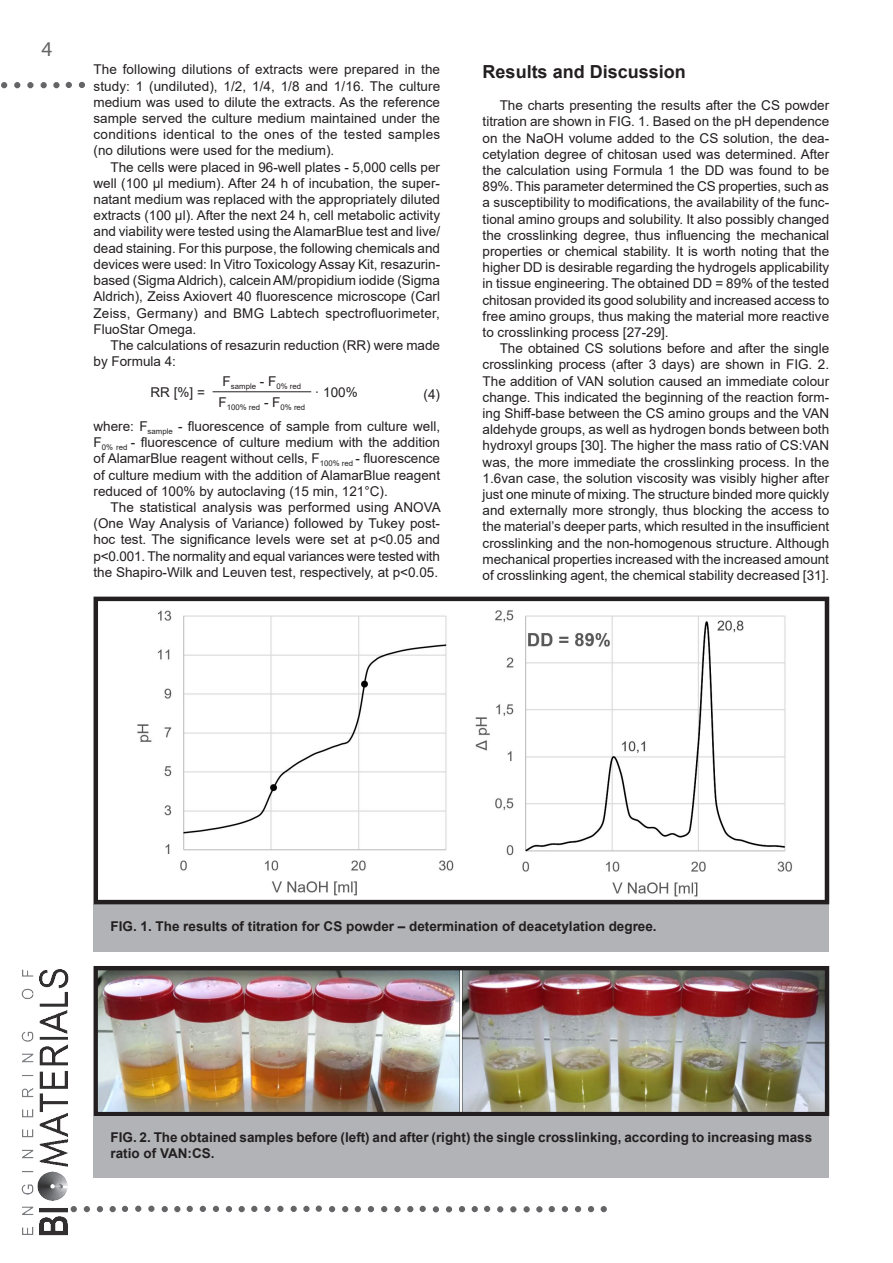
<style>
.page{position:relative;width:893px;height:1263px;background:#fff}
.page>*{position:absolute;margin:0;border:0;box-sizing:border-box;transform-origin:0 0}
.t1{font:21px "Myriad Pro";color:#656568}
.Tytuł_rozdziału{font:700 18px "Arial";color:#231f20}
.Tekst_UK{font:13.5px/16.2px "Arial";color:#231f20;text-align:justify}
.Podpis_rysunku{font:700 13.5px/15.8px "Arial";color:#231f20}
.t2{font:7.8px "Arial";color:#231f20}
</style>
<div class="page">
<svg style="left:79px;top:82px;width:6px;height:6px"></svg>
<svg style="left:66px;top:82px;width:6px;height:6px"></svg>
<div style="left:53px;top:82px;width:7px;height:6px;border:2px solid #656568;border-radius:50%"></div>
<svg style="left:41px;top:82px;width:6px;height:6px"></svg>
<svg style="left:14px;top:82px;width:6px;height:6px"></svg>
<div style="left:27px;top:82px;width:7px;height:6px;border:2px solid #656568;border-radius:50%"></div>
<svg style="left:1px;top:82px;width:6px;height:6px"></svg>
<svg style="left:329px;top:1206px;width:6px;height:6px"></svg>
<svg style="left:342px;top:1206px;width:6px;height:6px"></svg>
<div style="left:316px;top:1205px;width:6px;height:7px;border:2px solid #656568;border-radius:50%"></div>
<div style="left:303px;top:1206px;width:7px;height:6px;border:2px solid #656568;border-radius:50%"></div>
<svg style="left:291px;top:1206px;width:6px;height:6px"></svg>
<div style="left:264px;top:1206px;width:7px;height:6px;border:2px solid #656568;border-radius:50%"></div>
<div style="left:277px;top:1206px;width:7px;height:6px;border:2px solid #656568;border-radius:50%"></div>
<svg style="left:251px;top:1206px;width:6px;height:6px"></svg>
<svg style="left:239px;top:1206px;width:6px;height:6px"></svg>
<svg style="left:226px;top:1206px;width:6px;height:6px"></svg>
<svg style="left:200px;top:1206px;width:6px;height:6px"></svg>
<svg style="left:213px;top:1206px;width:6px;height:6px"></svg>
<svg style="left:187px;top:1206px;width:6px;height:6px"></svg>
<svg style="left:174px;top:1206px;width:6px;height:6px"></svg>
<svg style="left:162px;top:1206px;width:6px;height:6px"></svg>
<div style="left:135px;top:1205px;width:6px;height:7px;border:2px solid #656568;border-radius:50%"></div>
<div style="left:148px;top:1205px;width:7px;height:7px;border:2px solid #656568;border-radius:50%"></div>
<svg style="left:122px;top:1206px;width:6px;height:6px"></svg>
<svg style="left:110px;top:1206px;width:6px;height:6px"></svg>
<svg style="left:97px;top:1206px;width:6px;height:6px"></svg>
<svg style="left:71px;top:1206px;width:6px;height:6px"></svg>
<svg style="left:84px;top:1206px;width:6px;height:6px"></svg>
<svg style="left:601px;top:1206px;width:6px;height:6px"></svg>
<svg style="left:588px;top:1206px;width:6px;height:6px"></svg>
<svg style="left:562px;top:1206px;width:6px;height:6px"></svg>
<svg style="left:575px;top:1206px;width:6px;height:6px"></svg>
<svg style="left:549px;top:1206px;width:6px;height:6px"></svg>
<svg style="left:536px;top:1206px;width:6px;height:6px"></svg>
<svg style="left:524px;top:1206px;width:6px;height:6px"></svg>
<svg style="left:497px;top:1206px;width:6px;height:6px"></svg>
<svg style="left:510px;top:1206px;width:6px;height:6px"></svg>
<svg style="left:484px;top:1206px;width:6px;height:6px"></svg>
<svg style="left:472px;top:1206px;width:6px;height:6px"></svg>
<svg style="left:459px;top:1206px;width:6px;height:6px"></svg>
<svg style="left:433px;top:1206px;width:6px;height:6px"></svg>
<svg style="left:446px;top:1206px;width:6px;height:6px"></svg>
<svg style="left:420px;top:1206px;width:6px;height:6px"></svg>
<svg style="left:407px;top:1206px;width:6px;height:6px"></svg>
<div style="left:394px;top:1206px;width:7px;height:6px;border:2px solid #656568;border-radius:50%"></div>
<svg style="left:368px;top:1206px;width:6px;height:6px"></svg>
<svg style="left:381px;top:1206px;width:6px;height:6px"></svg>
<svg style="left:355px;top:1206px;width:6px;height:6px"></svg>
<img style="left:21px;top:969px;width:47px;height:267px">
<hr style="left:213px;top:391px;width:98px;height:1px;background:#231f20">
<div style="left:94px;top:904px;width:735px;height:48px;background:#b2b3b7"></div>
<img style="left:137px;top:610px;width:655px;height:287px">
<div style="left:94px;top:597px;width:735px;height:307px;border:4px solid #231f20"></div>
<img style="left:99px;top:971px;width:725px;height:140px">
<div style="left:94px;top:966px;width:735px;height:150px;border:4px solid #231f20"></div>
<div style="left:94px;top:1115px;width:735px;height:62px;background:#b2b3b7"></div>
<h1 class="t1" style="left:41px;top:36px;width:12px">4</h1>
<p class="Tekst_UK" style="left:94px;top:62px;width:348px">The following dilutions of extracts were prepared in the study: 1 (undiluted), 1/2, 1/4, 1/8 and 1/16. The culture medium was used to dilute the extracts. As the reference sample served the culture medium maintained under the conditions identical to the ones of the tested samples (no dilutions were used for the medium).</p>
<p class="Tekst_UK" style="left:94px;top:159px;width:348px;text-indent:17px">The cells were placed in 96-well plates - 5,000 cells per well (100 µl medium). After 24 h of incubation, the super&shy;natant medium was replaced with the appropriately diluted extracts (100 μl). After the next 24 h, cell metabolic activity and viability were tested using the AlamarBlue test and live/ dead staining. For this purpose, the following chemicals and devices were used: In Vitro Toxicology Assay Kit, resazurin&shy;based (Sigma Aldrich), calcein AM/propidium iodide (Sigma Aldrich), Zeiss Axiovert 40 fluorescence microscope (Carl Zeiss, Germany) and BMG Labtech spectrofluorimeter, FluoStar Omega.</p>
<p class="Tekst_UK" style="left:94px;top:337px;width:348px;text-indent:17px">The calculations of resazurin reduction (RR) were made by Formula 4:</p>
<p class="Tekst_UK" style="left:424px;top:386px;width:18px">(4)</p>
<p class="Tekst_UK" style="left:94px;top:418px;width:348px">where: F<sub>sample</sub> - fluorescence of sample from culture well, F<sub>0%</sub> <sub>red</sub> - fluorescence of culture medium with the addition of AlamarBlue reagent without cells, F<sub>100%</sub> <sub>red</sub> - fluorescence of culture medium with the addition of AlamarBlue reagent reduced of 100% by autoclaving (15 min, 121°C).</p>
<p class="Tekst_UK" style="left:94px;top:499px;width:349px;text-indent:17px">The statistical analysis was performed using ANOVA (One Way Analysis of Variance) followed by Tukey post&shy;hoc test. The significance levels were set at p&lt;0.05 and p&lt;0.001. The normality and equal variances were tested with the Shapiro-Wilk and Leuven test, respectively, at p&lt;0.05.</p>
<p class="t2" style="left:223px;top:381px;width:80px"><sup>F</sup>sample <sup>-</sup> <sup>F</sup>0% red</p>
<p class="Tekst_UK" style="left:151px;top:384px;width:56px">RR [%] =</p>
<p class="Tekst_UK" style="left:315px;top:384px;width:44px">· 100%</p>
<p class="t2" style="left:218px;top:402px;width:88px"><sup>F</sup>100% red <sup>-</sup> <sup>F</sup>0% red</p>
<p class="Tytuł_rozdziału" style="left:483px;top:59px;width:205px">Results and Discussion</p>
<p class="Tekst_UK" style="left:483px;top:97px;width:348px;text-indent:17px">The charts presenting the results after the CS powder titration are shown in FIG. 1. Based on the pH dependence on the NaOH volume added to the CS solution, the dea&shy;cetylation degree of chitosan used was determined. After the calculation using Formula 1 the DD was found to be 89%. This parameter determined the CS properties, such as a susceptibility to modifications, the availability of the func&shy;tional amino groups and solubility. It also possibly changed the crosslinking degree, thus influencing the mechanical properties or chemical stability. It is worth noting that the higher DD is desirable regarding the hydrogels applicability in tissue engineering. The obtained DD = 89% of the tested chitosan provided its good solubility and increased access to free amino groups, thus making the material more reactive to crosslinking process [27-29].</p>
<p class="Tekst_UK" style="left:483px;top:340px;width:348px;text-indent:17px">The obtained CS solutions before and after the single crosslinking process (after 3 days) are shown in FIG. 2.<br>The addition of VAN solution caused an immediate colour change. This indicated the beginning of the reaction form&shy;ing Shiff-base between the CS amino groups and the VAN aldehyde groups, as well as hydrogen bonds between both hydroxyl groups [30]. The higher the mass ratio of CS:VAN was, the more immediate the crosslinking process. In the 1.6van case, the solution viscosity was visibly higher after just one minute of mixing. The structure binded more quickly and externally more strongly, thus blocking the access to the material’s deeper parts, which resulted in the insufficient crosslinking and the non-homogenous structure. Although mechanical properties increased with the increased amount of crosslinking agent, the chemical stability decreased [31].</p>
<p class="Podpis_rysunku" style="left:111px;top:919px;width:548px">FIG. 1. The results of titration for CS powder – determination of deacetylation degree.</p>
<p class="Podpis_rysunku" style="left:111px;top:1130px;width:703px">FIG. 2. The obtained samples before (left) and after (right) the single crosslinking, according to increasing mass ratio of VAN:CS.</p>
</div>
